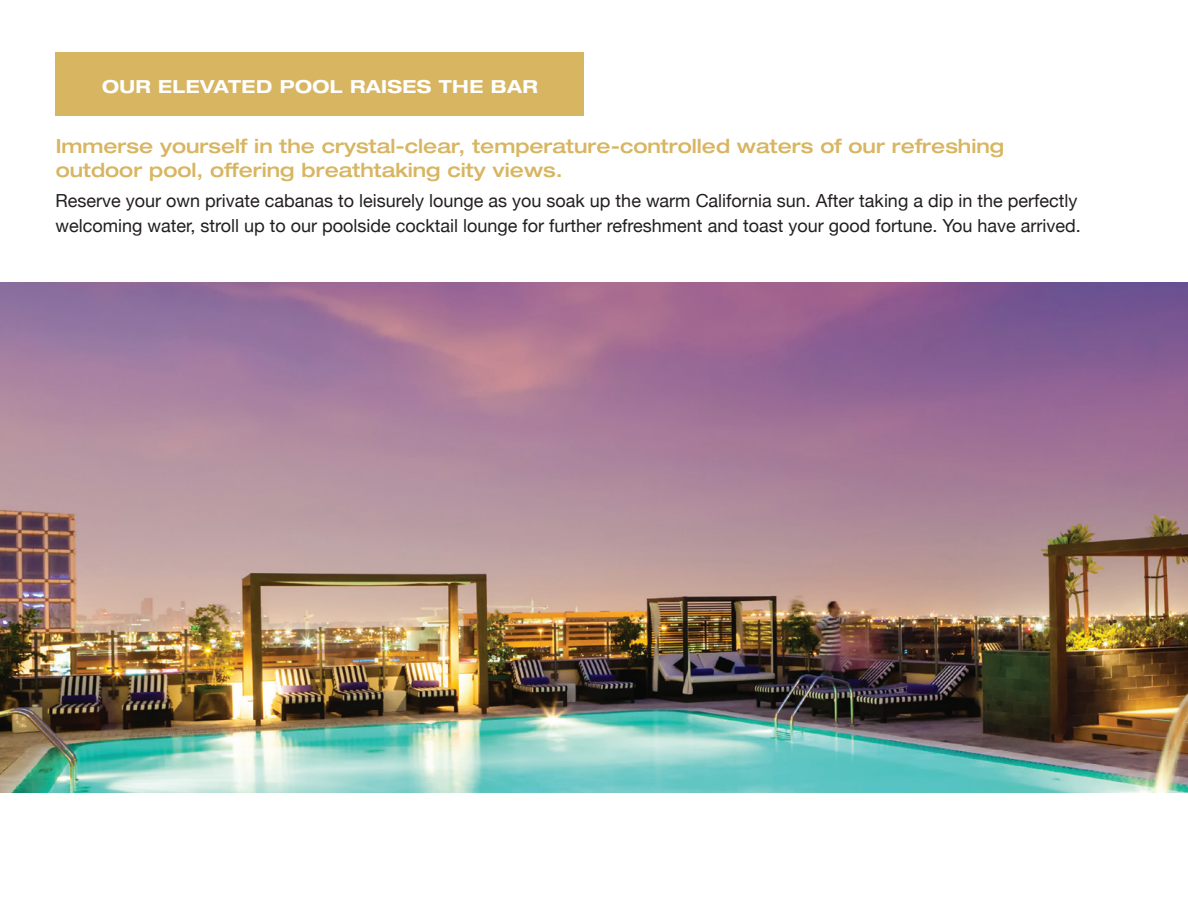
<style>
.page{position:relative;width:1188px;height:918px;background:#fff}
.page>*{position:absolute;margin:0;border:0;box-sizing:border-box;transform-origin:0 0}
.t1{font:500 expanded 19.5px/23.4px "Helvetica Neue";color:#d7b561}
.t2{font:18px/25.5px "Helvetica Neue";color:#231f20}
.t3{font:700 expanded 18px "Helvetica Neue";letter-spacing:.02em;color:#fff}
</style>
<div class="page">
<div style="left:56px;top:52px;width:528px;height:64px;background:#d7b561"></div>
<img style="left:0;top:283px;width:1188px;height:510px">
<p class="t3" style="left:102px;top:75px;width:437px">OUR ELEVATED POOL RAISES THE BAR</p>
<p class="t1" style="left:56px;top:134px;width:950px">Immerse yourself in the crystal-clear, temperature-controlled waters of our refreshing outdoor pool, offering breathtaking city views.</p>
<p class="t2" style="left:56px;top:189px;width:1027px">Reserve your own private cabanas to leisurely lounge as you soak up the warm California sun. After taking a dip in the perfectly welcoming water, stroll up to our poolside cocktail lounge for further refreshment and toast your good fortune. You have arrived.</p>
</div>
